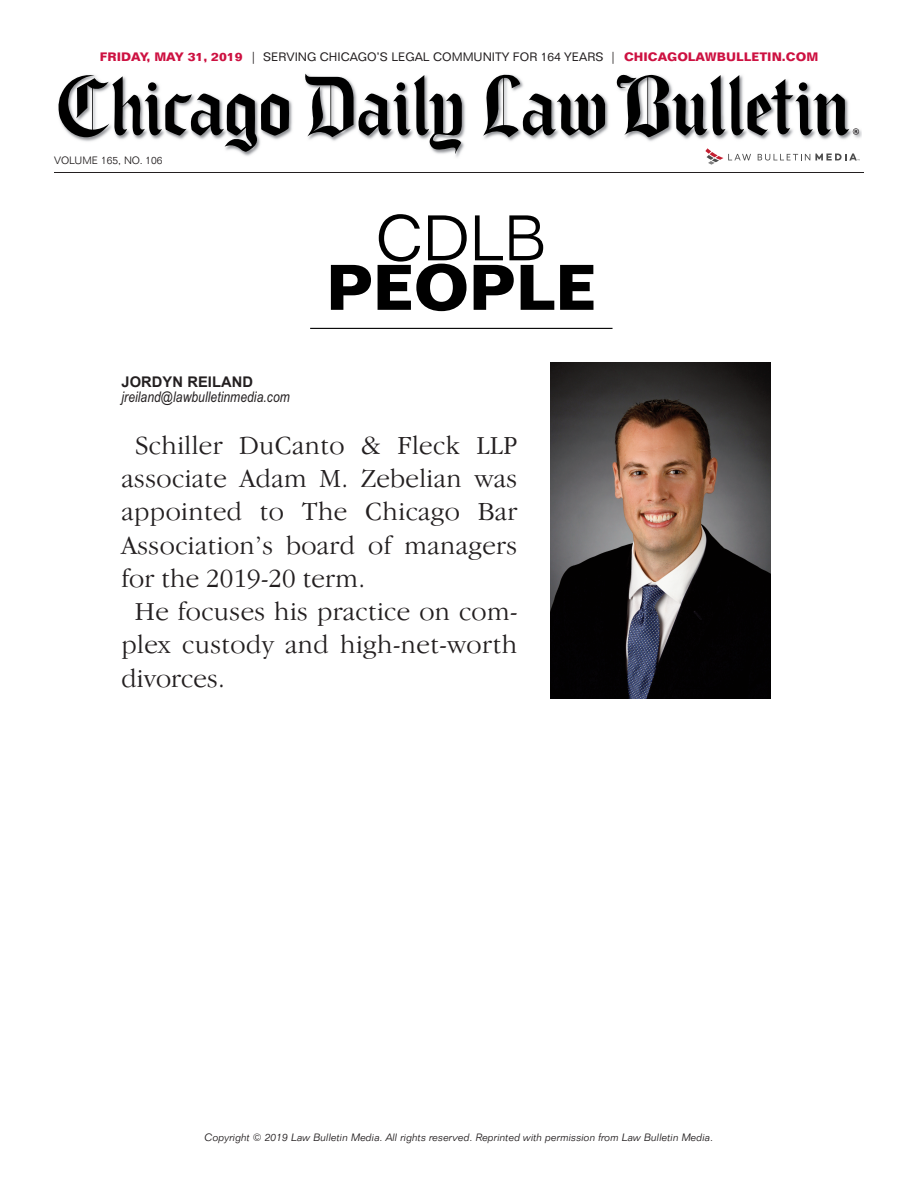
<style>
.page{position:relative;width:918px;height:1188px;background:#fff}
.page>*{position:absolute;margin:0;border:0;box-sizing:border-box;transform-origin:0 0}
.t1{font:700 63px "Folio BT";letter-spacing:-.005em;color:#000}
.t2{font:300 63px "Folio BT";color:#000}
.t3{font:300 27px "Garamond IT Cby BT";letter-spacing:.015em;color:#231f20}
.t4{font:italic 14.7px "Arial Narrow";letter-spacing:.005em;color:#231f20}
.t5{font:700 14.7px "Arial";letter-spacing:.005em;color:#231f20}
.t6{font:12px "Folio BT";color:#231f20}
.t7{font:italic 300 10.5px "Folio BT";color:#231f20}
.t8{font:300 10.5px "Folio BT";color:#231f20}
.s1{font-weight:700;color:#cd1141}
</style>
<div class="page">
<img style="left:240px;top:73px;width:621px;height:87px">
<svg style="left:58px;top:73px;width:231px;height:79px"></svg>
<svg style="left:303px;top:74px;width:159px;height:80px"></svg>
<svg style="left:483px;top:73px;width:122px;height:64px"></svg>
<svg style="left:615px;top:74px;width:244px;height:63px"></svg>
<svg style="left:758px;top:153px;width:102px;height:8px"></svg>
<svg style="left:705px;top:148px;width:46px;height:17px"></svg>
<hr style="left:54px;top:172px;width:810px;height:1px;background:#231f20">
<img style="left:550px;top:362px;width:221px;height:336px">
<hr style="left:310px;top:328px;width:303px;height:1px;background:#000">
<p class="t6" style="left:100px;top:53px;width:720px"><span class="s1">FRIDAY, MAY 31, 2019</span> | SERVING CHICAGO’S LEGAL COMMUNITY FOR 164 YEARS | <span class="s1">CHICAGOLAWBULLETIN.COM</span></p>
<p class="t8" style="left:54px;top:157px;width:110px">VOLUME 165, NO. 106</p>
<h1 class="t2" style="left:376px;top:215px;width:173px">CDLB</h1>
<h1 class="t1" style="left:326px;top:265px;width:272px">PEOPLE</h1>
<p class="t5" style="left:122px;top:374px;width:133px">JORDYN REILAND</p>
<p class="t4" style="left:121px;top:392px;width:170px">jreiland@lawbulletinmedia.com</p>
<p class="t3" style="left:135px;top:435px;width:384px">Schiller DuCanto &amp; Fleck LLP</p>
<p class="t3" style="left:122px;top:468px;width:397px">associate Adam M. Zebelian was</p>
<p class="t3" style="left:122px;top:502px;width:397px">appointed to The Chicago Bar</p>
<p class="t3" style="left:122px;top:535px;width:397px">Association’s board of managers</p>
<p class="t3" style="left:122px;top:568px;width:245px">for the 2019-20 term.</p>
<p class="t3" style="left:135px;top:601px;width:384px">He focuses his practice on com-</p>
<p class="t3" style="left:122px;top:635px;width:397px">plex custody and high-net-worth</p>
<p class="t3" style="left:122px;top:668px;width:105px">divorces.</p>
<p class="t7" style="left:205px;top:1134px;width:510px">Copyright © 2019 Law Bulletin Media. All rights reserved. Reprinted with permission from Law Bulletin Media.</p>
</div>
